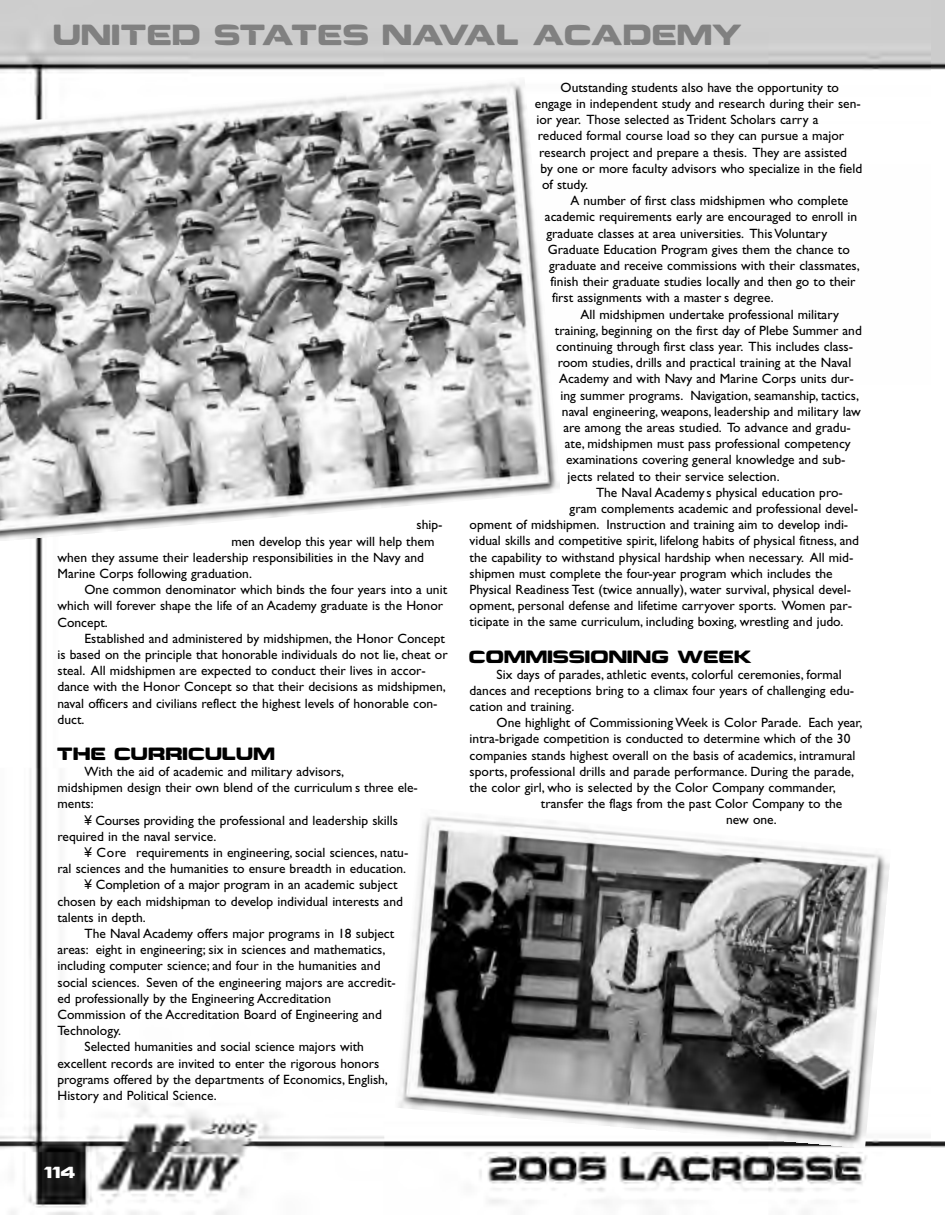
<style>
.page{position:relative;width:945px;height:1215px;background:#fff}
.page>*{position:absolute;margin:0;border:0;box-sizing:border-box;transform-origin:0 0}
.t1{font:27px "Business";letter-spacing:-.01em;color:#808080}
.t2{font:16.5px "Business";color:#000}
.t3{font:15px "Business";color:#fff}
.t4{font:13.5px/16.2px "Gill Sans";color:#000}
</style>
<div class="page">
<img style="left:0;top:0;width:932px;height:1215px">
<img style="left:0;top:77px;width:560px;height:463px">
<img style="left:395px;top:808px;width:496px;height:341px">
<h1 class="t1" style="left:54px;top:20px;width:692px">UNITED STATES NAVAL ACADEMY</h1>
<p class="t4" style="left:417px;top:518px;width:28px">ship-</p>
<p class="t4" style="left:231px;top:534px;width:205px">men develop this year will help them</p>
<p class="t4" style="left:58px;top:551px;width:368px">when they assume their leadership responsibilities in the Navy and</p>
<p class="t4" style="left:58px;top:567px;width:196px">Marine Corps following graduation.</p>
<p class="t4" style="left:85px;top:583px;width:364px">One common denominator which binds the four years into a unit</p>
<p class="t4" style="left:58px;top:599px;width:387px">which will forever shape the life of an Academy graduate is the Honor</p>
<p class="t4" style="left:58px;top:615px;width:52px">Concept.</p>
<p class="t4" style="left:85px;top:632px;width:362px">Established and administered by midshipmen, the Honor Concept</p>
<p class="t4" style="left:58px;top:648px;width:392px">is based on the principle that honorable individuals do not lie, cheat or</p>
<p class="t4" style="left:58px;top:664px;width:370px">steal. All midshipmen are expected to conduct their lives in accor-</p>
<p class="t4" style="left:58px;top:680px;width:390px">dance with the Honor Concept so that their decisions as midshipmen,</p>
<p class="t4" style="left:58px;top:696px;width:382px">naval officers and civilians reflect the highest levels of honorable con-</p>
<p class="t4" style="left:58px;top:713px;width:28px">duct.</p>
<p class="t2" style="left:58px;top:745px;width:220px">THE CURRICULUM</p>
<p class="t4" style="left:58px;top:765px;width:362px;text-indent:27px">With the aid of academic and military advisors,<br>midshipmen design their own blend of the curriculum s three ele&shy;ments:</p>
<p class="t4" style="left:58px;top:813px;width:342px;text-indent:27px">¥ Courses providing the professional and leadership skills required in the naval service.</p>
<p class="t4" style="left:85px;top:846px;width:325px">¥ Core requirements in engineering, social sciences, natu-</p>
<p class="t4" style="left:58px;top:862px;width:350px">ral sciences and the humanities to ensure breadth in education.</p>
<p class="t4" style="left:85px;top:878px;width:315px">¥ Completion of a major program in an academic subject</p>
<p class="t4" style="left:58px;top:894px;width:347px">chosen by each midshipman to develop individual interests and</p>
<p class="t4" style="left:58px;top:911px;width:90px">talents in depth.</p>
<p class="t4" style="left:85px;top:927px;width:311px">The Naval Academy offers major programs in 18 subject</p>
<p class="t4" style="left:58px;top:943px;width:329px">areas: eight in engineering; six in sciences and mathematics,</p>
<p class="t4" style="left:58px;top:959px;width:325px">including computer science; and four in the humanities and</p>
<p class="t4" style="left:58px;top:975px;width:340px">social sciences. Seven of the engineering majors are accredit-</p>
<p class="t4" style="left:58px;top:992px;width:275px">ed professionally by the Engineering Accreditation</p>
<p class="t4" style="left:58px;top:1008px;width:326px">Commission of the Accreditation Board of Engineering and</p>
<p class="t4" style="left:58px;top:1024px;width:65px">Technology.</p>
<p class="t4" style="left:85px;top:1040px;width:281px">Selected humanities and social science majors with</p>
<p class="t4" style="left:58px;top:1056px;width:323px">excellent records are invited to enter the rigorous honors</p>
<p class="t4" style="left:58px;top:1073px;width:332px">programs offered by the departments of Economics, English,</p>
<p class="t4" style="left:58px;top:1089px;width:161px">History and Political Science.</p>
<p class="t4" style="left:561px;top:80px;width:280px">Outstanding students also have the opportunity to</p>
<p class="t4" style="left:535px;top:97px;width:327px">engage in independent study and research during their sen-</p>
<p class="t4" style="left:536px;top:113px;width:284px">ior year. Those selected as Trident Scholars carry a</p>
<p class="t4" style="left:538px;top:129px;width:308px">reduced formal course load so they can pursue a major</p>
<p class="t4" style="left:539px;top:145px;width:309px">research project and prepare a thesis. They are assisted</p>
<p class="t4" style="left:541px;top:161px;width:323px">by one or more faculty advisors who specialize in the field</p>
<p class="t4" style="left:542px;top:178px;width:48px">of study.</p>
<p class="t4" style="left:571px;top:194px;width:279px">A number of first class midshipmen who complete</p>
<p class="t4" style="left:545px;top:210px;width:314px">academic requirements early are encouraged to enroll in</p>
<p class="t4" style="left:546px;top:226px;width:282px">graduate classes at area universities. This Voluntary</p>
<p class="t4" style="left:548px;top:242px;width:304px">Graduate Education Program gives them the chance to</p>
<p class="t4" style="left:549px;top:259px;width:312px">graduate and receive commissions with their classmates,</p>
<p class="t4" style="left:551px;top:275px;width:307px">finish their graduate studies locally and then go to their</p>
<p class="t4" style="left:552px;top:291px;width:223px">first assignments with a master s degree.</p>
<p class="t4" style="left:580px;top:307px;width:260px">All midshipmen undertake professional military</p>
<p class="t4" style="left:555px;top:323px;width:309px">training, beginning on the first day of Plebe Summer and</p>
<p class="t4" style="left:556px;top:340px;width:298px">continuing through first class year. This includes class-</p>
<p class="t4" style="left:558px;top:356px;width:295px">room studies, drills and practical training at the Naval</p>
<p class="t4" style="left:559px;top:372px;width:296px">Academy and with Navy and Marine Corps units dur-</p>
<p class="t4" style="left:561px;top:388px;width:300px">ing summer programs. Navigation, seamanship, tactics,</p>
<p class="t4" style="left:562px;top:404px;width:300px">naval engineering, weapons, leadership and military law</p>
<p class="t4" style="left:563px;top:421px;width:289px">are among the areas studied. To advance and gradu-</p>
<p class="t4" style="left:565px;top:437px;width:288px">ate, midshipmen must pass professional competency</p>
<p class="t4" style="left:566px;top:453px;width:281px">examinations covering general knowledge and sub-</p>
<p class="t4" style="left:568px;top:469px;width:214px">jects related to their service selection.</p>
<p class="t4" style="left:596px;top:485px;width:248px">The Naval Academy s physical education pro-</p>
<p class="t4" style="left:570px;top:502px;width:290px">gram complements academic and professional devel-</p>
<p class="t4" style="left:470px;top:518px;width:380px">opment of midshipmen. Instruction and training aim to develop indi-</p>
<p class="t4" style="left:470px;top:534px;width:391px">vidual skills and competitive spirit, lifelong habits of physical fitness, and</p>
<p class="t4" style="left:470px;top:550px;width:385px">the capability to withstand physical hardship when necessary. All mid-</p>
<p class="t4" style="left:470px;top:566px;width:365px">shipmen must complete the four-year program which includes the</p>
<p class="t4" style="left:470px;top:583px;width:383px">Physical Readiness Test (twice annually), water survival, physical devel-</p>
<p class="t4" style="left:470px;top:599px;width:384px">opment, personal defense and lifetime carryover sports. Women par-</p>
<p class="t4" style="left:470px;top:615px;width:375px">ticipate in the same curriculum, including boxing, wrestling and judo.</p>
<p class="t2" style="left:470px;top:647px;width:285px">COMMISSIONING WEEK</p>
<p class="t4" style="left:470px;top:667px;width:386px;text-indent:27px">Six days of parades, athletic events, colorful ceremonies, formal dances and receptions bring to a climax four years of challenging edu&shy;cation and training.</p>
<p class="t4" style="left:497px;top:716px;width:367px">One highlight of Commissioning Week is Color Parade. Each year,</p>
<p class="t4" style="left:470px;top:732px;width:382px">intra-brigade competition is conducted to determine which of the 30</p>
<p class="t4" style="left:470px;top:748px;width:387px">companies stands highest overall on the basis of academics, intramural</p>
<p class="t4" style="left:470px;top:764px;width:386px">sports, professional drills and parade performance. During the parade,</p>
<p class="t4" style="left:470px;top:781px;width:368px">the color girl, who is selected by the Color Company commander,</p>
<p class="t4" style="left:541px;top:797px;width:303px">transfer the flags from the past Color Company to the</p>
<p class="t4" style="left:726px;top:813px;width:52px">new one.</p>
<p class="t3" style="left:44px;top:1164px;width:34px">114</p>
</div>
